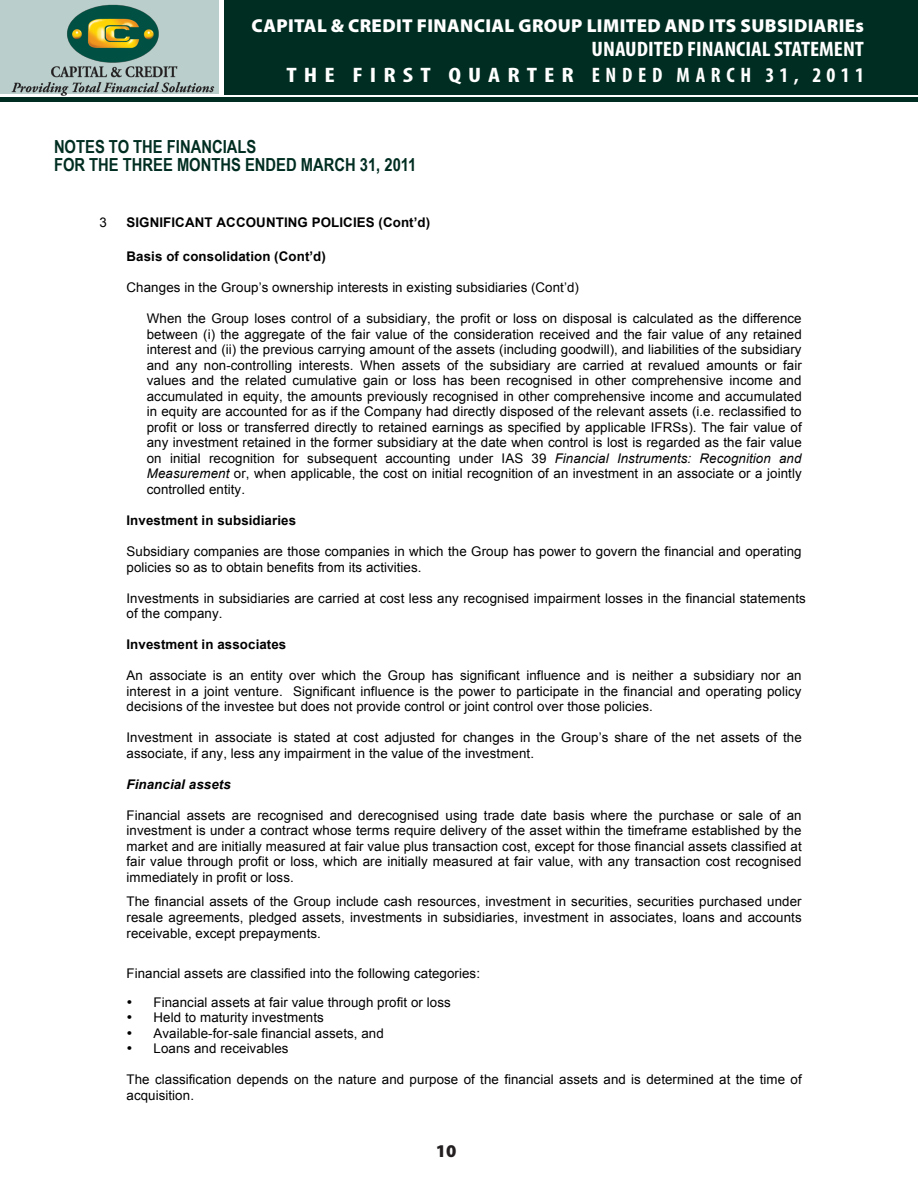
<style>
.page{position:relative;width:918px;height:1188px;background:#fff}
.page>*{position:absolute;margin:0;border:0;box-sizing:border-box;transform-origin:0 0}
.t1{font:700 condensed 21px "Myriad Pro";color:#fff;scale:1.1 1}
.t2{font:700 condensed 21px "Myriad Pro";color:#fff;scale:1.25 1}
.t3{font:700 condensed 21px "Myriad Pro";letter-spacing:.25em;color:#fff}
.t4{font:900 18.75px "Myriad Pro";letter-spacing:.02em;color:#fff}
.t5{font:700 18px "Arial Narrow";color:#002d21}
.t6{font:900 18px "Myriad Pro";color:#231f20}
.t7{font:13.35px/15.5px "Arial";letter-spacing:.01em;color:#000;text-align:justify}
.t8{font:700 13.35px "Arial";letter-spacing:.01em;color:#000}
.t9{font:italic 700 13.35px "Arial";letter-spacing:.01em;color:#000}
.s1{font-style:italic}
</style>
<div class="page">
<div style="left:0;top:0;width:219px;height:93px;background:#bacecb"></div>
<div style="left:225px;top:0;width:693px;height:94px;background:#002d21"></div>
<img style="left:11px;top:4px;width:203px;height:92px">
<hr style="left:0;top:98px;width:918px;height:4px;background:#002d21">
<h2 class="t4" style="left:252px;top:13px;width:614px">CAPITAL &amp; CREDIT FINANCIAL GROUP LIMITED AND ITS SUBSIDIARIES</h2>
<h1 class="t1" style="left:592px;top:36px;width:249px">UNAUDITED FINANCIAL STATEMENT</h1>
<h1 class="t2" style="left:286px;top:61px;width:105px">THE FI RST</h1>
<h1 class="t2" style="left:449px;top:61px;width:138px">QUA RTE R ENDED</h1>
<h1 class="t3" style="left:677px;top:61px;width:189px">MARCH 31, 2011</h1>
<p class="t5" style="left:54px;top:133px;width:22px">NOTES</p>
<p class="t5" style="left:109px;top:133px;width:35px">TO THE</p>
<p class="t5" style="left:167px;top:133px;width:10px">FINANCIALS</p>
<p class="t5" style="left:54px;top:151px;width:364px">FOR THE THREE MONTHS ENDED MARCH 31, 2011</p>
<p class="t7" style="left:100px;top:216px;width:9px">3</p>
<p class="t8" style="left:127px;top:218px;width:305px">SIGNIFICANT ACCOUNTING POLICIES (Cont’d)</p>
<p class="t8" style="left:127px;top:251px;width:201px">Basis of consolidation (Cont’d)</p>
<p class="t7" style="left:127px;top:281px;width:454px">Changes in the Group’s ownership interests in existing subsidiaries (Cont’d)</p>
<p class="t7" style="left:147px;top:312px;width:657px">When the Group loses control of a subsidiary, the profit or loss on disposal is calculated as the difference between (i) the aggregate of the fair value of the consideration received and the fair value of any retained interest and (ii) the previous carrying amount of the assets (including goodwill), and liabilities of the subsidiary and any non-controlling interests. When assets of the subsidiary are carried at revalued amounts or fair values and the related cumulative gain or loss has been recognised in other comprehensive income and accumulated in equity, the amounts previously recognised in other comprehensive income and accumulated in equity are accounted for as if the Company had directly disposed of the relevant assets (i.e. reclassified to profit or loss or transferred directly to retained earnings as specified by applicable IFRSs). The fair value of any investment retained in the former subsidiary at the date when control is lost is regarded as the fair value on initial recognition for subsequent accounting under IAS 39 <span class="s1">Financial Instruments: Recognition and Measurement</span> or, when applicable, the cost on initial recognition of an investment in an associate or a jointly controlled entity.</p>
<p class="t8" style="left:127px;top:515px;width:171px">Investment in subsidiaries</p>
<p class="t7" style="left:127px;top:545px;width:677px">Subsidiary companies are those companies in which the Group has power to govern the financial and operating policies so as to obtain benefits from its activities.</p>
<p class="t7" style="left:127px;top:591px;width:681px">Investments in subsidiaries are carried at cost less any recognised impairment losses in the financial statements of the company.</p>
<p class="t8" style="left:127px;top:640px;width:161px">Investment in associates</p>
<p class="t7" style="left:127px;top:669px;width:677px">An associate is an entity over which the Group has significant influence and is neither a subsidiary nor an interest in a joint venture. Significant influence is the power to participate in the financial and operating policy decisions of the investee but does not provide control or joint control over those policies.</p>
<p class="t7" style="left:127px;top:731px;width:677px">Investment in associate is stated at cost adjusted for changes in the Group’s share of the net assets of the associate, if any, less any impairment in the value of the investment.</p>
<p class="t9" style="left:127px;top:777px;width:106px">Financial assets</p>
<p class="t7" style="left:127px;top:809px;width:677px">Financial assets are recognised and derecognised using trade date basis where the purchase or sale of an investment is under a contract whose terms require delivery of the asset within the timeframe established by the market and are initially measured at fair value plus transaction cost, except for those financial assets classified at fair value through profit or loss, which are initially measured at fair value, with any transaction cost recognised immediately in profit or loss.</p>
<p class="t7" style="left:127px;top:895px;width:677px">The financial assets of the Group include cash resources, investment in securities, securities purchased under resale agreements, pledged assets, investments in subsidiaries, investment in associates, loans and accounts receivable, except prepayments.</p>
<p class="t7" style="left:127px;top:966px;width:355px">Financial assets are classified into the following categories:</p>
<p class="t7" style="left:127px;top:996px;width:326px">• Financial assets at fair value through profit or loss</p>
<p class="t7" style="left:127px;top:1011px;width:199px">• Held to maturity investments</p>
<p class="t7" style="left:127px;top:1027px;width:259px">• Available-for-sale financial assets, and</p>
<p class="t7" style="left:127px;top:1042px;width:164px">• Loans and receivables</p>
<p class="t7" style="left:127px;top:1073px;width:677px">The classification depends on the nature and purpose of the financial assets and is determined at the time of acquisition.</p>
<h3 class="t6" style="left:436px;top:1139px;width:22px">10</h3>
</div>
